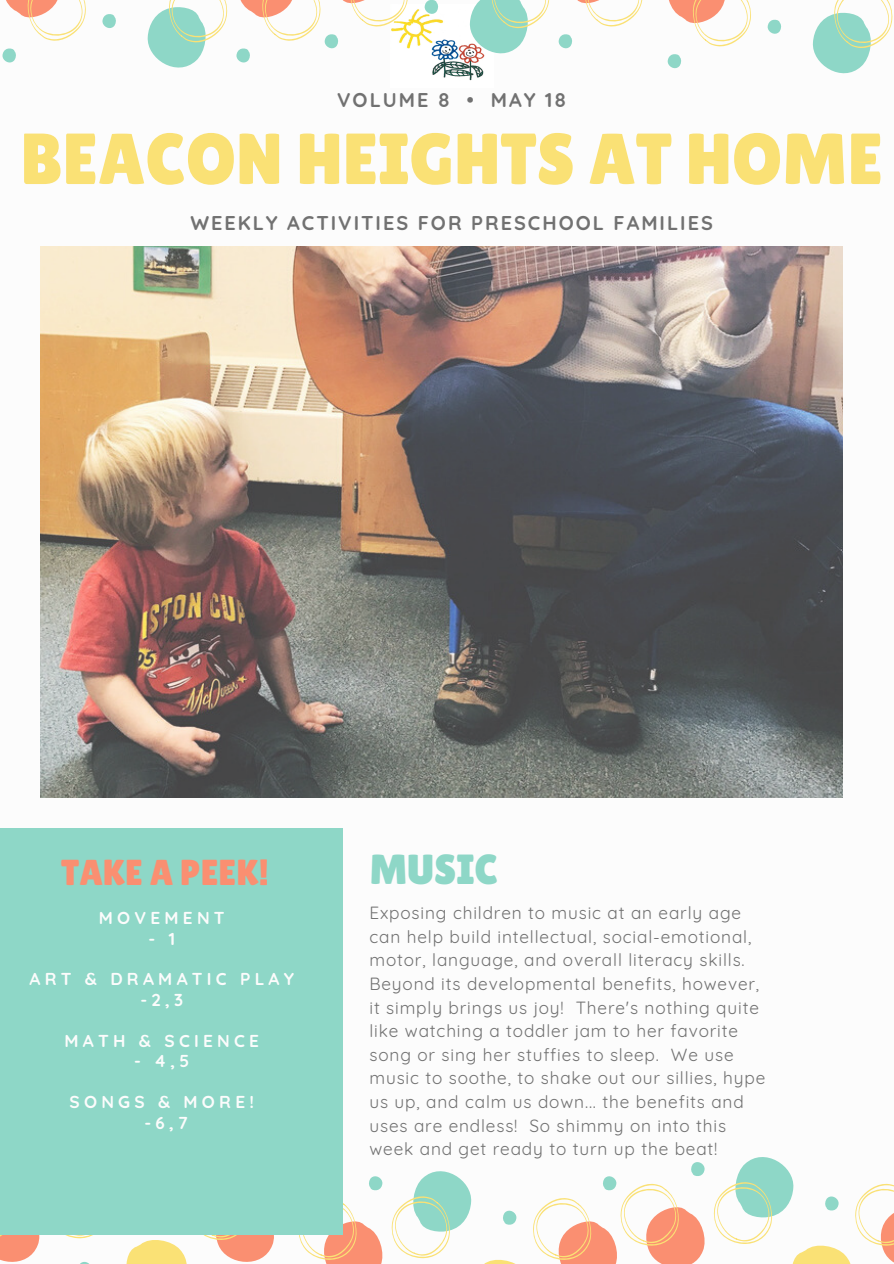
<style>
.page{position:relative;width:894px;height:1264px;background:#fff}
.page>*{position:absolute;margin:0;border:0;box-sizing:border-box;transform-origin:0 0}
.t1{font:72px "Lilita One";color:#fae175}
.t2{font:42px "Lilita One";color:#8ed7c7}
.t3{font:36px "Lilita One";color:#fa8f71}
.t4{font:700 19.8px "Quicksand";letter-spacing:.1em;color:#717171}
.t5{font:17.25px/23.5px "Quicksand";letter-spacing:.05em;color:#717171}
.t6{font:700 17.25px/20.4px "Quicksand";letter-spacing:.245em;color:#fcfcfc;text-align:center}
</style>
<div class="page">
<img style="left:408px;top:9px;width:77px;height:72px">
<img style="left:41px;top:246px;width:801px;height:551px">
<svg style="left:2px;top:48px;width:14px;height:15px"></svg>
<svg style="left:6px;top:0;width:80px;height:41px"></svg>
<svg style="left:102px;top:14px;width:14px;height:14px"></svg>
<svg style="left:147px;top:0;width:261px;height:68px"></svg>
<svg style="left:424px;top:0;width:15px;height:16px"></svg>
<svg style="left:558px;top:34px;width:14px;height:15px"></svg>
<svg style="left:468px;top:0;width:81px;height:53px"></svg>
<svg style="left:577px;top:0;width:66px;height:27px"></svg>
<svg style="left:667px;top:54px;width:14px;height:15px"></svg>
<svg style="left:669px;top:0;width:82px;height:47px"></svg>
<svg style="left:767px;top:19px;width:14px;height:15px"></svg>
<svg style="left:812px;top:0;width:80px;height:73px"></svg>
<svg style="left:713px;top:1157px;width:180px;height:106px"></svg>
<svg style="left:369px;top:1176px;width:13px;height:14px"></svg>
<svg style="left:391px;top:1162px;width:314px;height:101px"></svg>
<svg style="left:298px;top:1203px;width:85px;height:60px"></svg>
<svg style="left:48px;top:1234px;width:228px;height:29px"></svg>
<svg style="left:0;top:1234px;width:42px;height:28px"></svg>
<div style="left:0;top:827px;width:343px;height:407px;background:#8ed7c7"></div>
<p class="t4" style="left:337px;top:87px;width:230px">VOLUME 8 • MAY 18</p>
<h1 class="t1" style="left:20px;top:117px;width:864px">BEACON HEIGHTS AT HOME</h1>
<p class="t4" style="left:190px;top:210px;width:524px">WEEKLY ACTIVITIES FOR PRESCHOOL FAMILIES</p>
<h3 class="t3" style="left:61px;top:851px;width:209px">TAKE A PEEK!</h3>
<p class="t6" style="left:99px;top:907px;width:127px">MOVEMENT</p>
<p class="t6" style="left:148px;top:927px;width:28px">- 1</p>
<p class="t6" style="left:29px;top:968px;width:266px">ART &amp; DRAMATIC PLAY -2,3</p>
<p class="t6" style="left:65px;top:1030px;width:196px">MATH &amp; SCIENCE</p>
<p class="t6" style="left:134px;top:1050px;width:57px">- 4,5</p>
<p class="t6" style="left:69px;top:1091px;width:186px">SONGS &amp; MORE! -6,7</p>
<h2 class="t2" style="left:369px;top:845px;width:130px">MUSIC</h2>
<p class="t5" style="left:369px;top:900px;width:397px">Exposing children to music at an early age can help build intellectual, social-emotional, motor, language, and overall literacy skills.<br>Beyond its developmental benefits, however, it simply brings us joy! There's nothing quite like watching a toddler jam to her favorite song or sing her stuffies to sleep. We use music to soothe, to shake out our sillies, hype us up, and calm us down... the benefits and uses are endless! So shimmy on into this week and get ready to turn up the beat!</p>
</div>
